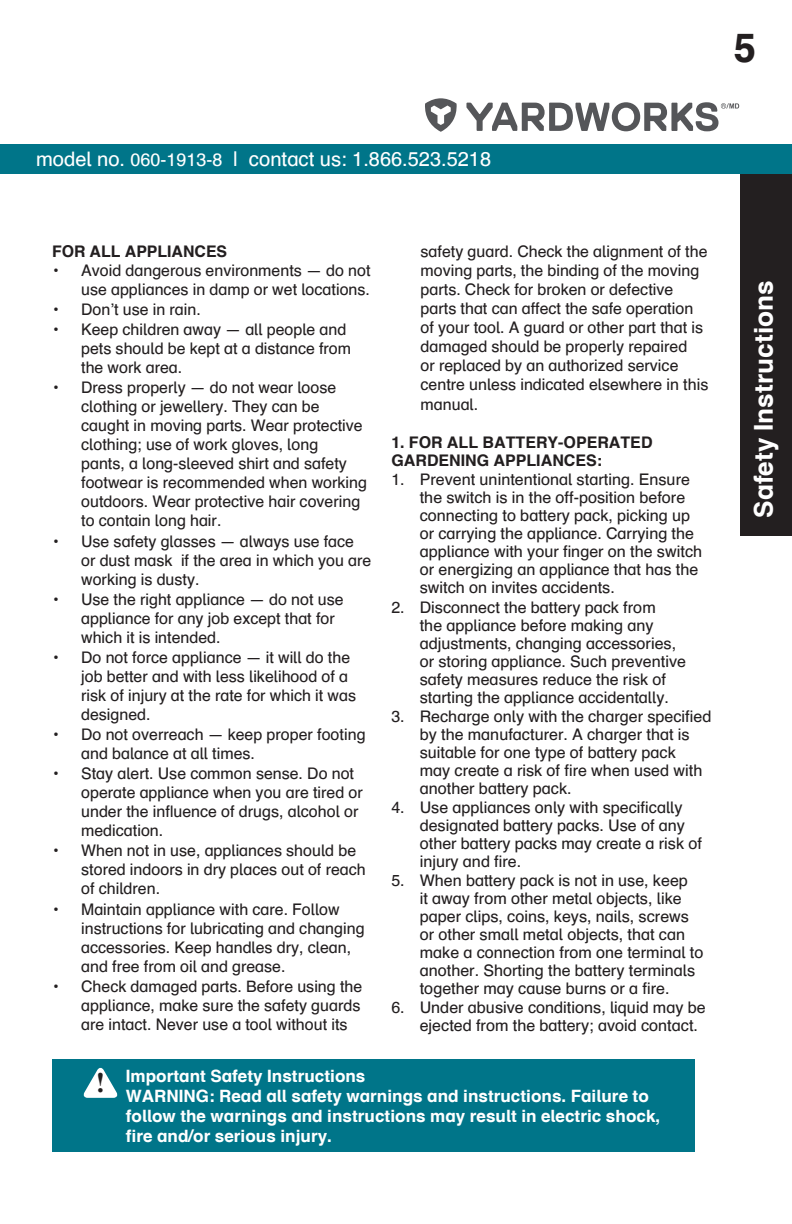
<style>
.page{position:relative;width:792px;height:1224px;background:#fff}
.page>*{position:absolute;margin:0;border:0;box-sizing:border-box;transform-origin:0 0}
.t1{font:700 40px "Schulbuch Nord";color:#231f20}
.Figure_number{font:700 28.2px "Times New Roman";color:#231f20}
.Section_name{font:700 26px "Schulbuch Nord";color:#fff}
.t2{font:20px "Schulbuch Nord";color:#fff}
.note{font:700 17px/20px "Schulbuch Nord";color:#fff}
.Body_bold_no_caps{font:16px/19px "Schulbuch Nord";color:#231f20}
.Body_bold_no_caps-2{font:700 16px/18px "Schulbuch Nord";color:#231f20}
.Heading{font:700 16px "Schulbuch Nord";color:#231f20}
.s1{font-size:18px}
</style>
<div class="page">
<div style="left:740px;top:166px;width:52px;height:370px;background:#231f20"></div>
<div style="left:0;top:144px;width:792px;height:29px;background:#007589"></div>
<svg style="left:425px;top:98px;width:32px;height:34px"></svg>
<svg style="left:466px;top:102px;width:273px;height:29px"></svg>
<div style="left:52px;top:1060px;width:642px;height:92px;background:#007589"></div>
<svg style="left:83px;top:1067px;width:35px;height:31px"></svg>
<h1 class="t1" style="left:734px;top:22px;width:24px">5</h1>
<p class="t2" style="left:36px;top:146px;width:457px">model no. <span class="s1">060-1913-8</span> | contact us: 1.866.523.5218</p>
<p class="Heading" style="left:52px;top:241px;width:177px">FOR ALL APPLIANCES</p>
<p class="Body_bold_no_caps" style="left:52px;top:260px;width:320px;text-align:right">• Avoid dangerous environments — do not use appliances in damp or wet locations.</p>
<p class="Body_bold_no_caps" style="left:52px;top:299px;width:150px">• Don’t use in rain.</p>
<p class="Body_bold_no_caps" style="left:81px;top:320px;width:272px;text-indent:-29px">• Keep children away — all people and pets should be kept at a distance from the work area.</p>
<p class="Body_bold_no_caps" style="left:81px;top:378px;width:287px;text-indent:-29px">• Dress properly — do not wear loose clothing or jewellery. They can be caught in moving parts. Wear protective clothing; use of work gloves, long<br>pants, a long-sleeved shirt and safety footwear is recommended when working outdoors. Wear protective hair covering to contain long hair.</p>
<p class="Body_bold_no_caps" style="left:81px;top:531px;width:292px;text-indent:-29px">• Use safety glasses — always use face or dust mask if the area in which you are working is dusty.</p>
<p class="Body_bold_no_caps" style="left:81px;top:589px;width:264px;text-indent:-29px">• Use the right appliance — do not use appliance for any job except that for which it is intended.</p>
<p class="Body_bold_no_caps" style="left:81px;top:647px;width:276px;text-indent:-29px">• Do not force appliance — it will do the job better and with less likelihood of a risk of injury at the rate for which it was designed.</p>
<p class="Body_bold_no_caps" style="left:81px;top:724px;width:286px;text-indent:-29px">• Do not overreach — keep proper footing and balance at all times.</p>
<p class="Body_bold_no_caps" style="left:81px;top:764px;width:283px;text-indent:-29px">• Stay alert. Use common sense. Do not operate appliance when you are tired or under the influence of drugs, alcohol or medication.</p>
<p class="Body_bold_no_caps" style="left:81px;top:841px;width:286px;text-indent:-29px">• When not in use, appliances should be stored indoors in dry places out of reach of children.</p>
<p class="Body_bold_no_caps" style="left:81px;top:899px;width:285px;text-indent:-29px">• Maintain appliance with care. Follow instructions for lubricating and changing accessories. Keep handles dry, clean, and free from oil and grease.</p>
<p class="Body_bold_no_caps" style="left:81px;top:976px;width:283px;text-align:justify;text-indent:-29px">• Check damaged parts. Before using the appliance, make sure the safety guards are intact. Never use a tool without its</p>
<p class="Body_bold_no_caps" style="left:421px;top:241px;width:289px">safety guard. Check the alignment of the moving parts, the binding of the moving parts. Check for broken or defective parts that can affect the safe operation of your tool. A guard or other part that is damaged should be properly repaired<br>or replaced by an authorized service centre unless indicated elsewhere in this manual.</p>
<p class="Body_bold_no_caps-2" style="left:391px;top:433px;width:263px">1. FOR ALL BATTERY-OPERATED<br>GARDENING APPLIANCES:</p>
<p class="Body_bold_no_caps" style="left:420px;top:470px;width:284px;line-height:18px;text-indent:-28px">1. Prevent unintentional starting. Ensure the switch is in the off-position before connecting to battery pack, picking up or carrying the appliance. Carrying the appliance with your finger on the switch or energizing an appliance that has the switch on invites accidents.</p>
<p class="Body_bold_no_caps" style="left:420px;top:597px;width:268px;line-height:18px;text-indent:-28px">2. Disconnect the battery pack from<br>the appliance before making any adjustments, changing accessories, or storing appliance. Such preventive safety measures reduce the risk of starting the appliance accidentally.</p>
<p class="Body_bold_no_caps" style="left:420px;top:707px;width:293px;line-height:18px;text-indent:-28px">3. Recharge only with the charger specified by the manufacturer. A charger that is suitable for one type of battery pack<br>may create a risk of fire when used with another battery pack.</p>
<p class="Body_bold_no_caps" style="left:420px;top:798px;width:284px;line-height:18px;text-indent:-28px">4. Use appliances only with specifically designated battery packs. Use of any other battery packs may create a risk of injury and fire.</p>
<p class="Body_bold_no_caps" style="left:420px;top:871px;width:285px;line-height:18px;text-indent:-28px">5. When battery pack is not in use, keep<br>it away from other metal objects, like paper clips, coins, keys, nails, screws or other small metal objects, that can make a connection from one terminal to another. Shorting the battery terminals together may cause burns or a fire.</p>
<p class="Body_bold_no_caps" style="left:420px;top:998px;width:287px;line-height:18px;text-indent:-28px">6. Under abusive conditions, liquid may be ejected from the battery; avoid contact.</p>
<p class="Figure_number" style="left:96px;top:1064px;width:11px">!</p>
<p class="note" style="left:126px;top:1065px;width:241px">Important Safety Instructions</p>
<p class="note" style="left:126px;top:1085px;width:536px">WARNING: Read all safety warnings and instructions. Failure to follow the warnings and instructions may result in electric shock, fire and/or serious injury.</p>
<p class="Section_name" style="left:747px;top:518px;width:239px;rotate:-90deg">Safety Instructions</p>
</div>
